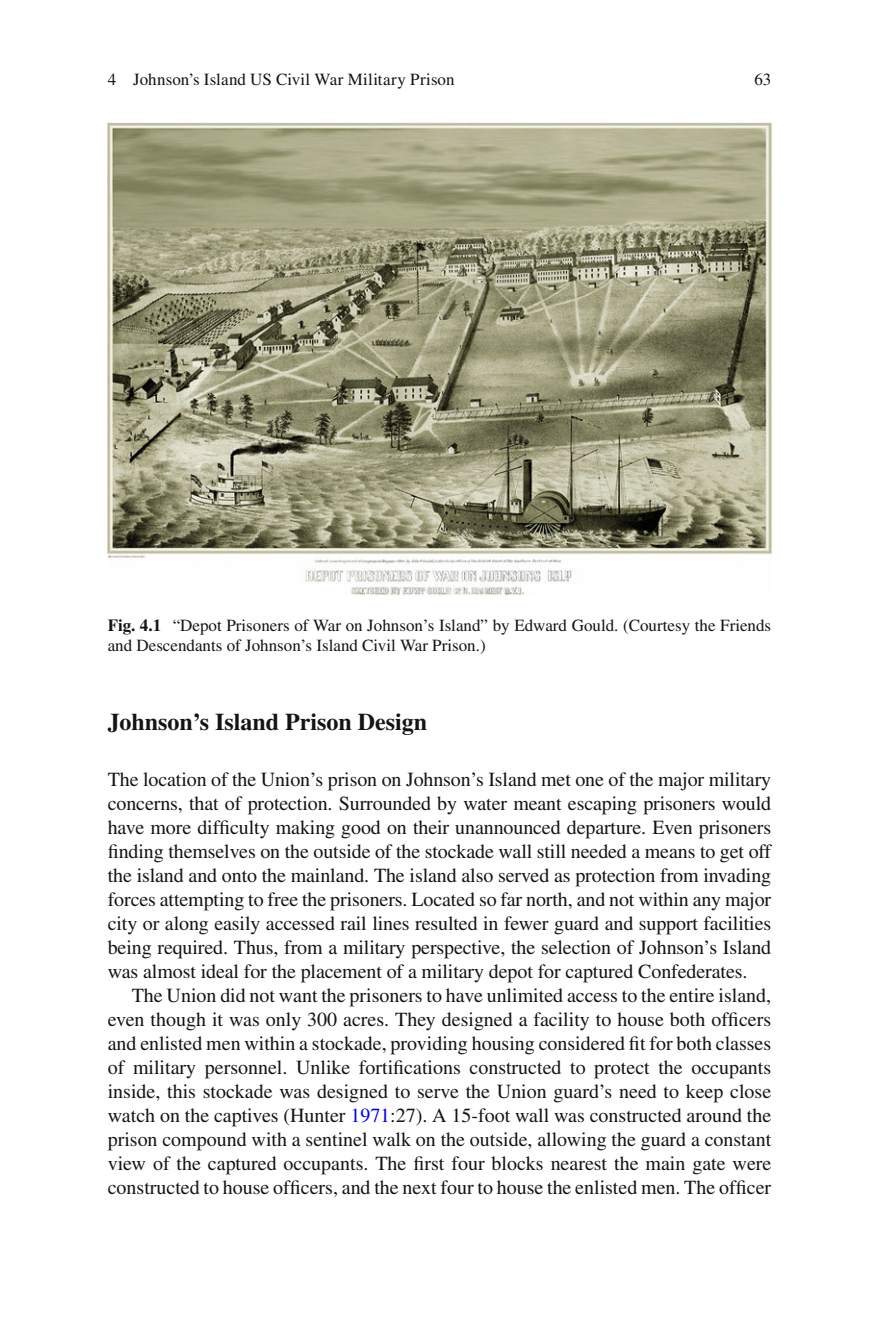
<style>
.page{position:relative;width:879px;height:1333px;background:#fff}
.page>*{position:absolute;margin:0;border:0;box-sizing:border-box;transform-origin:0 0}
.t1{font:700 24px "Times";color:#131413}
.t2{font:20px/24px "Times";letter-spacing:-.005em;color:#131413;text-align:justify}
.t3{font:17px/20px "Times";color:#131413}
.s1{font-weight:700}
.s2{color:#00f}
</style>
<div class="page">
<img style="left:108px;top:122px;width:663px;height:473px">
<p class="t3" style="left:108px;top:71px;width:348px">4 Johnson’s Island US Civil War Military Prison</p>
<p class="t3" style="left:754px;top:71px;width:18px">63</p>
<p class="t3" style="left:108px;top:616px;width:665px"><span class="s1">Fig. 4.1</span> “Depot Prisoners of War on Johnson’s Island” by Edward Gould. (Courtesy the Friends and Descendants of Johnson’s Island Civil War Prison.)</p>
<p class="t1" style="left:108px;top:713px;width:321px">Johnson’s Island Prison Design</p>
<p class="t2" style="left:108px;top:769px;width:665px">The location of the Union’s prison on Johnson’s Island met one of the major military concerns, that of protection. Surrounded by water meant escaping prisoners would have more dif fi culty making good on their unannounced departure. Even prisoners fi nding themselves on the outside of the stockade wall still needed a means to get off the island and onto the mainland. The island also served as protection from invading forces attempting to free the prisoners. Located so far north, and not within any major city or along easily accessed rail lines resulted in fewer guard and support facilities being required. Thus, from a military perspective, the selection of Johnson’s Island was almost ideal for the placement of a military depot for captured Confederates.</p>
<p class="t2" style="left:108px;top:985px;width:665px;text-indent:24px">The Union did not want the prisoners to have unlimited access to the entire island, even though it was only 300 acres. They designed a facility to house both of fi cers and enlisted men within a stockade, providing housing considered fi t for both classes of military personnel. Unlike forti fi cations constructed to protect the occupants inside, this stockade was designed to serve the Union guard’s need to keep close watch on the captives (Hunter <span class="s2">1971</span> :27). A 15-foot wall was constructed around the prison compound with a sentinel walk on the outside, allowing the guard a constant view of the captured occupants. The fi rst four blocks nearest the main gate were constructed to house of fi cers, and the next four to house the enlisted men. The of fi cer</p>
</div>
